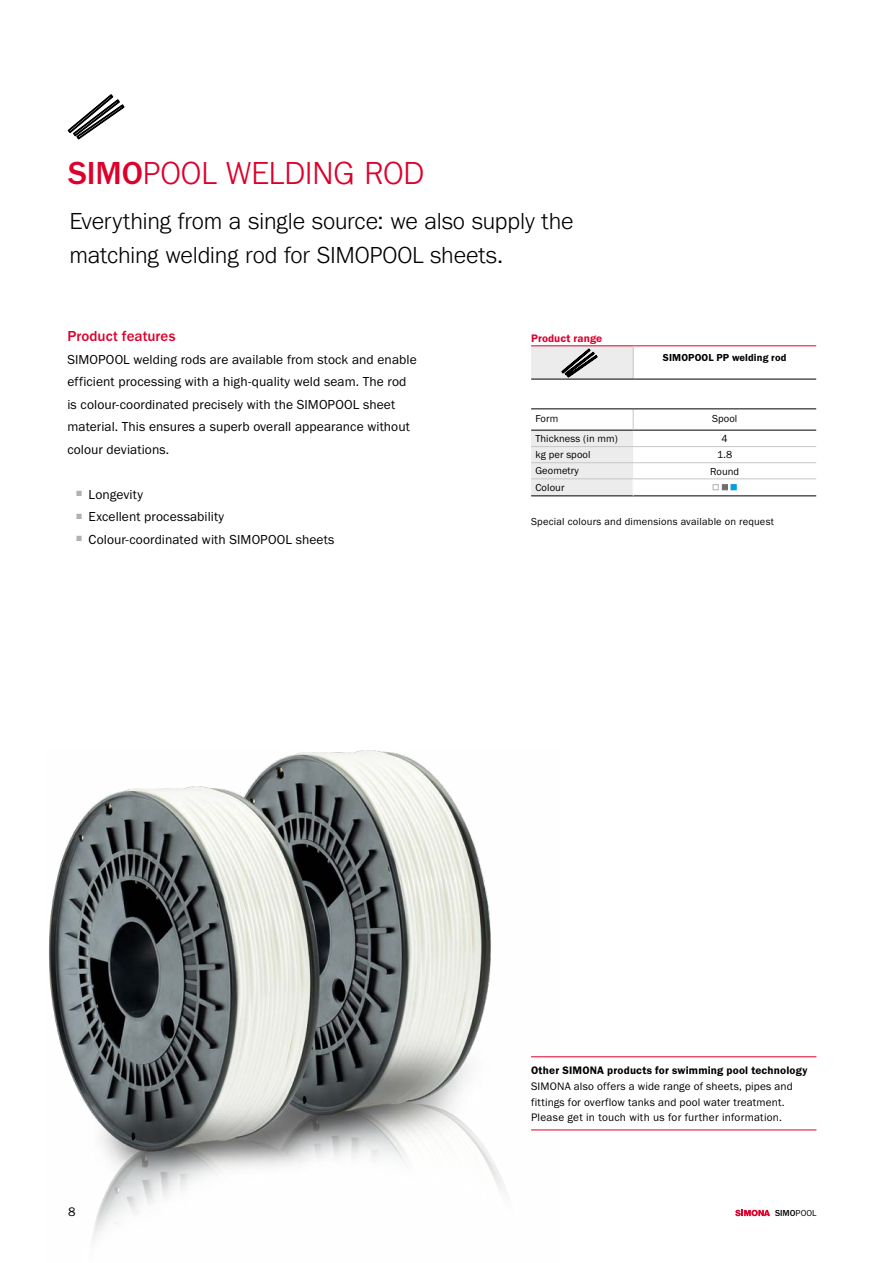
<style>
.page{position:relative;width:893px;height:1263px;background:#fff}
.page>*{position:absolute;margin:0;border:0;box-sizing:border-box;transform-origin:0 0}
.t1{font:300 33px "Franklin Gothic URW";letter-spacing:-.01em;color:#dd002c}
.t2{font:300 24px/34.5px "Franklin Gothic URW";letter-spacing:-.01em;color:#000}
.t3{font:500 15px "Franklin Gothic URW";letter-spacing:.005em;color:#dd002c}
.t4{font:13.5px/22.5px "Franklin Gothic URW Boo";letter-spacing:.005em;color:#000}
.t5{font:12.75px "Franklin Gothic URW Boo";color:#000}
.t6{font:11.25px/15.8px "Franklin Gothic URW Boo";letter-spacing:.015em;color:#000}
.t7{font:11.25px "Franklin Gothic URW Dem";letter-spacing:.015em;color:#000}
.t8{font:11.25px "Franklin Gothic URW Dem";letter-spacing:.01em;color:#dd002c}
.t9{font:10.5px "Franklin Gothic URW Boo";letter-spacing:.015em;color:#000}
.t10{font:10.5px "Franklin Gothic URW Dem";letter-spacing:.01em;color:#000}
.t11{font:500 9px "Franklin Gothic URW";color:#000}
.s1{font-weight:500}
.s2{font-family:"Franklin Gothic URW Boo";font-weight:400}
</style>
<div class="page">
<svg style="left:735px;top:1210px;width:35px;height:6px"></svg>
<img style="left:49px;top:750px;width:510px;height:489px">
<svg style="left:68px;top:94px;width:57px;height:46px"></svg>
<hr style="left:531px;top:1056px;width:285px;height:1px;background:#dd002c">
<hr style="left:531px;top:1130px;width:285px;height:1px;background:#dd002c">
<hr style="left:633px;top:479px;width:183px;height:1px;background:#c5c6c6">
<hr style="left:531px;top:345px;width:102px;height:1px;background:#dd002c">
<hr style="left:633px;top:345px;width:183px;height:1px;background:#dd002c">
<hr style="left:633px;top:430px;width:183px;height:1px;background:#000">
<hr style="left:633px;top:446px;width:183px;height:1px;background:#c5c6c6">
<hr style="left:633px;top:462px;width:183px;height:1px;background:#c5c6c6">
<hr style="left:633px;top:379px;width:183px;height:1px;background:#000">
<hr style="left:633px;top:409px;width:183px;height:1px;background:#000">
<hr style="left:531px;top:496px;width:102px;height:1px;background:#000">
<hr style="left:633px;top:496px;width:183px;height:1px;background:#000">
<svg style="left:713px;top:484px;width:23px;height:6px"></svg>
<svg style="left:531px;top:346px;width:103px;height:150px"></svg>
<h1 class="t1" style="left:68px;top:152px;width:358px"><span class="s1">SIMO</span>POOL WELDING ROD</h1>
<h2 class="t2" style="left:69px;top:203px;width:506px">Everything from a single source: we also supply the matching welding rod for SIMOPOOL sheets.</h2>
<p class="t3" style="left:67px;top:327px;width:110px">Product features</p>
<p class="t4" style="left:67px;top:348px;width:351px">SIMOPOOL welding rods are available from stock and enable efficient processing with a high-quality weld seam. The rod is colour-coordinated precisely with the SIMOPOOL sheet material. This ensures a superb overall appearance without colour deviations.</p>
<p class="t4" style="left:76px;top:483px;width:69px"><sup>■</sup> Longevity</p>
<p class="t4" style="left:76px;top:505px;width:150px"><sup>■</sup> Excellent processability</p>
<p class="t4" style="left:76px;top:528px;width:260px"><sup>■</sup> Colour-coordinated with SIMOPOOL sheets</p>
<p class="t8" style="left:531px;top:331px;width:73px">Product range</p>
<p class="t10" style="left:663px;top:351px;width:125px">SIMOPOOL PP welding rod</p>
<p class="t9" style="left:535px;top:412px;width:24px">Form</p>
<p class="t9" style="left:712px;top:412px;width:27px">Spool</p>
<p class="t9" style="left:535px;top:432px;width:84px">Thickness (in mm)</p>
<p class="t9" style="left:722px;top:432px;width:8px">4</p>
<p class="t9" style="left:535px;top:448px;width:57px">kg per spool</p>
<p class="t9" style="left:717px;top:448px;width:17px">1.8</p>
<p class="t9" style="left:535px;top:464px;width:45px">Geometry</p>
<p class="t9" style="left:710px;top:465px;width:31px">Round</p>
<p class="t9" style="left:535px;top:481px;width:31px">Colour</p>
<p class="t9" style="left:531px;top:515px;width:244px">Special colours and dimensions available on request</p>
<p class="t7" style="left:531px;top:1063px;width:278px">Other SIMONA products for swimming pool technology</p>
<p class="t6" style="left:531px;top:1078px;width:263px">SIMONA also offers a wide range of sheets, pipes and fittings for overflow tanks and pool water treatment.<br>Please get in touch with us for further information.</p>
<p class="t5" style="left:68px;top:1204px;width:9px">8</p>
<p class="t11" style="left:775px;top:1207px;width:43px">SIMO<span class="s2">POOL</span></p>
</div>
